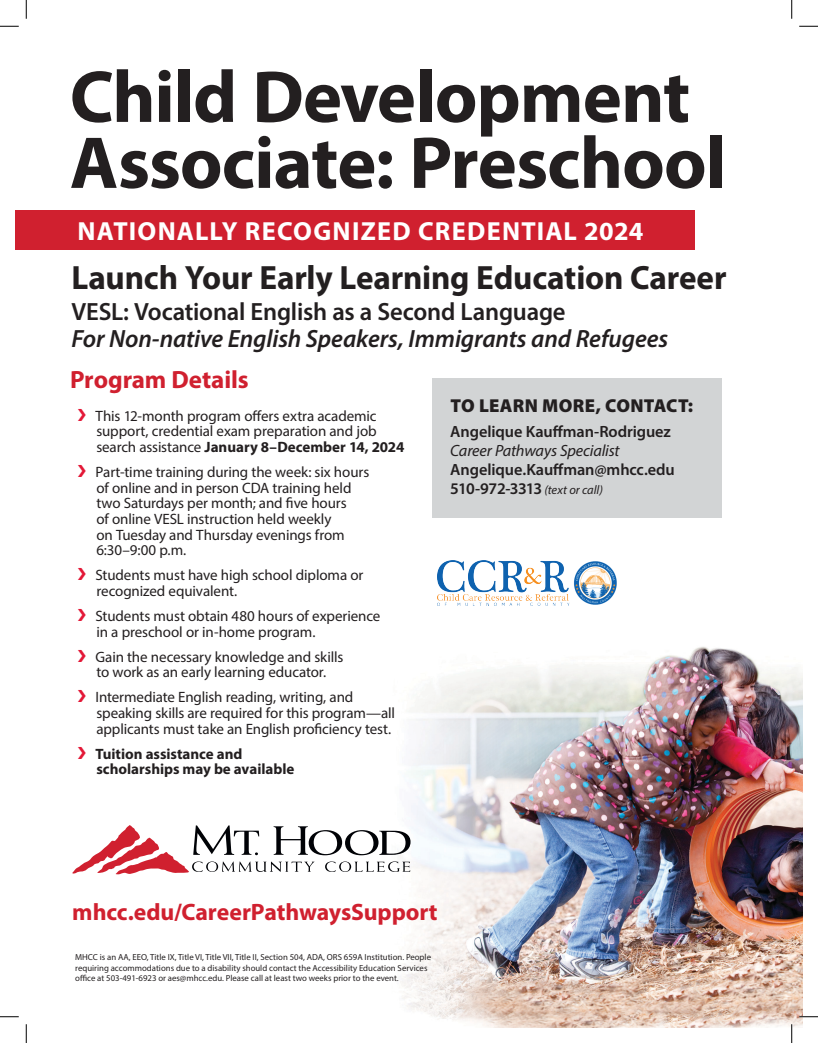
<style>
.page{position:relative;width:818px;height:1043px;background:#fff}
.page>*{position:absolute;margin:0;border:0;box-sizing:border-box;transform-origin:0 0}
.t1{font:700 74.12px/66px "Myriad Pro";letter-spacing:-.015em;color:#231f20}
.t2{font:700 33.75px "Myriad Pro";letter-spacing:-.005em;color:#231f20}
.t3{font:700 26.25px "Myriad Pro";letter-spacing:.04em;color:#fff}
.t4{font:italic 600 25px "Myriad Pro";letter-spacing:-.005em;color:#231f20}
.t5{font:600 25px "Myriad Pro";letter-spacing:-.01em;color:#231f20}
.t6{font:700 25px "Myriad Pro";letter-spacing:-.005em;color:#d0202f}
.t7{font:700 23.75px "Myriad Pro";letter-spacing:-.005em;color:#d0202f}
.t8{font:900 18.75px "Myriad Pro";letter-spacing:.015em;color:#231f20}
.t9{font:600 16.25px/19px "Myriad Pro";letter-spacing:-.005em;color:#231f20}
.t10{font:15px/15.6px "Myriad Pro";letter-spacing:-.01em;color:#231f20}
.t11{font:700 15px/15.6px "Myriad Pro";color:#231f20}
.t12{font:8.75px/10.5px "Myriad Pro";color:#231f20}
.s1{font-weight:700}
.s2{font-weight:400;font-style:italic}
.s3{font-weight:400;font-style:italic;font-size:12.5px}
</style>
<div class="page">
<img style="left:400px;top:646px;width:402px;height:382px">
<div style="left:15px;top:210px;width:679px;height:40px;background:#d0202f"></div>
<svg style="left:72px;top:825px;width:338px;height:49px"></svg>
<img style="left:437px;top:560px;width:180px;height:45px">
<div style="left:432px;top:378px;width:290px;height:140px;background:#d2d4d5"></div>
<svg style="left:0;top:25px;width:19px;height:2px"></svg>
<svg style="left:799px;top:25px;width:19px;height:2px"></svg>
<svg style="left:0;top:1016px;width:19px;height:1px"></svg>
<svg style="left:799px;top:1015px;width:19px;height:2px"></svg>
<svg style="left:25px;top:0;width:2px;height:19px"></svg>
<svg style="left:25px;top:1024px;width:2px;height:18px"></svg>
<svg style="left:791px;top:0;width:1px;height:19px"></svg>
<svg style="left:790px;top:1024px;width:2px;height:18px"></svg>
<p class="t1" style="left:70px;top:61px;width:658px">Child Development<br>Associate: Preschool</p>
<p class="t3" style="left:77px;top:214px;width:567px">NATIONALLY RECOGNIZED CREDENTIAL 2024</p>
<p class="t2" style="left:71px;top:255px;width:656px">Launch Your Early Learning Education Career</p>
<p class="t5" style="left:71px;top:296px;width:495px">VESL: Vocational English as a Second Language</p>
<p class="t4" style="left:71px;top:322px;width:598px">For Non-native English Speakers, Immigrants and Refugees</p>
<p class="t6" style="left:70px;top:363px;width:180px">Program Details</p>
<p class="t10" style="left:96px;top:407px;width:310px">This 12-month program offers extra academic support, credential exam preparation and job search assistance <span class="s1">January 8–December 14, 2024</span></p>
<p class="t10" style="left:96px;top:464px;width:275px">Part-time training during the week: six hours of online and in person CDA training held two Saturdays per month; and five hours<br>of online VESL instruction held weekly<br>on Tuesday and Thursday evenings from 6:30–9:00 p.m.</p>
<p class="t10" style="left:96px;top:567px;width:269px">Students must have high school diploma or recognized equivalent.</p>
<p class="t10" style="left:96px;top:608px;width:286px">Students must obtain 480 hours of experience in a preschool or in-home program.</p>
<p class="t10" style="left:96px;top:648px;width:249px">Gain the necessary knowledge and skills to work as an early learning educator.</p>
<p class="t10" style="left:96px;top:689px;width:301px">Intermediate English reading, writing, and speaking skills are required for this program—all applicants must take an English proficiency test.</p>
<p class="t11" style="left:96px;top:745px;width:200px">Tuition assistance and scholarships may be available</p>
<p class="t8" style="left:450px;top:393px;width:244px">TO LEARN MORE, CONTACT:</p>
<p class="t9" style="left:450px;top:421px;width:226px">Angelique Kauffman-Rodriguez<br><span class="s2">Career Pathways Specialist<br></span>Angelique.Kauffman@mhcc.edu<br>510-972-3313 <span class="s3">(text or call)</span></p>
<p class="t7" style="left:72px;top:896px;width:367px">mhcc.edu/CareerPathwaysSupport</p>
<p class="t12" style="left:75px;top:952px;width:357px">MHCC is an AA, EEO, Title IX, Title VI, Title VII, Title II, Section 504, ADA, ORS 659A Institution. People requiring accommodations due to a disability should contact the Accessibility Education Services office at 503-491-6923 or aes@mhcc.edu. Please call at least two weeks prior to the event.</p>
</div>
